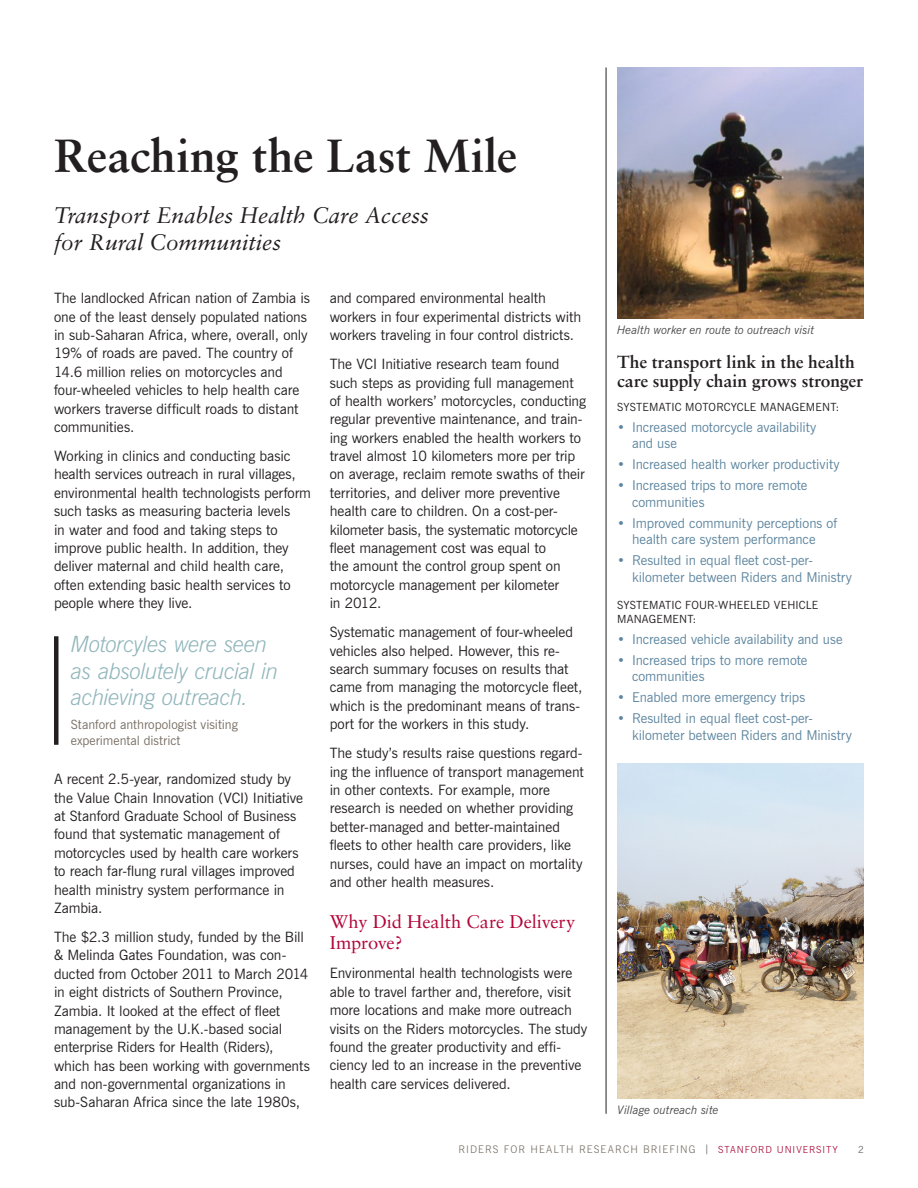
<style>
.page{position:relative;width:918px;height:1188px;background:#fff}
.page>*{position:absolute;margin:0;border:0;box-sizing:border-box;transform-origin:0 0}
.Subtitle{font:700 46.5px "Sabon LT Std";letter-spacing:-.005em;color:#231f20}
.New_quote{font:italic 300 22.5px/26.2px "News Gothic BT";letter-spacing:-.02em;color:#91b6bc}
.t1{font:italic 22.5px/27px "Sabon LT Std";letter-spacing:.005em;color:#231f20}
.Headline{font:18.3px/21px "Sabon LT Std";letter-spacing:-.01em;color:#b30437}
.t2{font:700 17.4px/19.5px "Sabon LT Std";letter-spacing:-.005em;color:#231f20}
.Body{font:14.25px/18.3px "News Gothic BT";letter-spacing:-.005em;color:#231f20}
.t3{font:13.5px/16.5px "News Gothic BT";color:#5d859f}
.Quote_large{font:12.75px/15.8px "News Gothic BT";color:#786e64}
.t4{font:italic 11.7px "News Gothic BT";letter-spacing:-.005em;color:#4b4c4d}
.t5{font:11.25px/13.5px "News Gothic BT";letter-spacing:.015em;color:#231f20}
.Body-2{font:300 10.5px "News Gothic BT";letter-spacing:.11em;color:#786e64}
.Body-3{font:9.75px "News Gothic BT";color:#6c6d70}
.s1{font-size:9.75px;color:#231f20}
.s2{font-size:9.75px;color:#a90332}
</style>
<div class="page">
<img style="left:617px;top:68px;width:247px;height:250px">
<img style="left:617px;top:763px;width:247px;height:335px">
<hr style="left:606px;top:68px;width:1px;height:1046px;background:#231f20">
<hr style="left:54px;top:636px;width:4px;height:109px;background:#231f20">
<p class="Subtitle" style="left:54px;top:127px;width:465px">Reaching the Last Mile</p>
<p class="t1" style="left:54px;top:202px;width:377px">Transport Enables Health Care Access for Rural Communities</p>
<p class="Body" style="left:54px;top:289px;width:258px">The landlocked African nation of Zambia is one of the least densely populated nations in sub-Saharan Africa, where, overall, only 19% of roads are paved. The country of 14.6 million relies on motorcycles and four-wheeled vehicles to help health care workers traverse difficult roads to distant communities.</p>
<p class="Body" style="left:54px;top:447px;width:259px">Working in clinics and conducting basic health services outreach in rural villages, environmental health technologists perform such tasks as measuring bacteria levels<br>in water and food and taking steps to improve public health. In addition, they deliver maternal and child health care, often extending basic health services to people where they live.</p>
<p class="New_quote" style="left:71px;top:631px;width:209px">Motorcyles were seen as absolutely crucial in achieving outreach.</p>
<p class="Quote_large" style="left:71px;top:716px;width:169px">Stanford anthropologist visiting experimental district</p>
<p class="Body" style="left:54px;top:770px;width:251px">A recent 2.5-year, randomized study by the Value Chain Innovation (VCI) Initiative at Stanford Graduate School of Business found that systematic management of motorcycles used by health care workers to reach far-flung rural villages improved health ministry system performance in Zambia.</p>
<p class="Body" style="left:54px;top:928px;width:257px">The $2.3 million study, funded by the Bill &amp; Melinda Gates Foundation, was con&shy;ducted from October 2011 to March 2014 in eight districts of Southern Province, Zambia. It looked at the effect of fleet management by the U.K.-based social enterprise Riders for Health (Riders), which has been working with governments and non-governmental organizations in sub-Saharan Africa since the late 1980s,</p>
<p class="Body" style="left:330px;top:289px;width:253px">and compared environmental health workers in four experimental districts with workers traveling in four control districts.</p>
<p class="Body" style="left:330px;top:355px;width:258px">The VCI Initiative research team found such steps as providing full management of health workers’ motorcycles, conducting regular preventive maintenance, and train&shy;ing workers enabled the health workers to travel almost 10 kilometers more per trip on average, reclaim remote swaths of their territories, and deliver more preventive health care to children. On a cost-per&shy;kilometer basis, the systematic motorcycle fleet management cost was equal to<br>the amount the control group spent on motorcycle management per kilometer<br>in 2012.</p>
<p class="Body" style="left:330px;top:623px;width:254px">Systematic management of four-wheeled vehicles also helped. However, this re&shy;search summary focuses on results that came from managing the motorcycle fleet, which is the predominant means of trans&shy;port for the workers in this study.</p>
<p class="Body" style="left:330px;top:744px;width:256px">The study’s results raise questions regard&shy;ing the influence of transport management in other contexts. For example, more research is needed on whether providing better-managed and better-maintained fleets to other health care providers, like nurses, could have an impact on mortality and other health measures.</p>
<p class="Headline" style="left:330px;top:911px;width:247px">Why Did Health Care Delivery<br>Improve?</p>
<p class="Body" style="left:330px;top:964px;width:259px">Environmental health technologists were able to travel farther and, therefore, visit more locations and make more outreach visits on the Riders motorcycles. The study found the greater productivity and effi&shy;ciency led to an increase in the preventive health care services delivered.</p>
<p class="t4" style="left:617px;top:323px;width:199px">Health worker en route to outreach visit</p>
<p class="t2" style="left:617px;top:351px;width:248px">The transport link in the health care supply chain grows stronger</p>
<p class="t5" style="left:617px;top:400px;width:224px">SYSTEMATIC MOTORCYCLE MANAGEMENT:</p>
<p class="t3" style="left:632px;top:418px;width:186px;text-indent:-15px">• Increased motorcycle availability and use</p>
<p class="t3" style="left:617px;top:456px;width:224px">• Increased health worker productivity</p>
<p class="t3" style="left:632px;top:477px;width:177px;text-indent:-15px">• Increased trips to more remote communities</p>
<p class="t3" style="left:617px;top:514px;width:222px;text-align:center">• Improved community perceptions of health care system performance</p>
<p class="t3" style="left:632px;top:552px;width:221px;text-indent:-15px">• Resulted in equal fleet cost-per&shy;kilometer between Riders and Ministry</p>
<p class="t5" style="left:617px;top:599px;width:203px">SYSTEMATIC FOUR-WHEELED VEHICLE<br>MANAGEMENT:</p>
<p class="t3" style="left:617px;top:631px;width:227px">• Increased vehicle availability and use</p>
<p class="t3" style="left:632px;top:652px;width:177px;text-indent:-15px">• Increased trips to more remote communities</p>
<p class="t3" style="left:617px;top:689px;width:190px">• Enabled more emergency trips</p>
<p class="t3" style="left:632px;top:710px;width:222px;text-indent:-15px">• Resulted in equal fleet cost-per&shy;kilometer between Riders and Ministry</p>
<p class="t4" style="left:617px;top:1102px;width:103px">Village outreach site</p>
<p class="Body-2" style="left:458px;top:1142px;width:381px">RIDERS FOR HEALTH RESEARCH BRIEFING <span class="s1">|</span> <span class="s2">STANFORD UNIVERSITY</span></p>
<p class="Body-3" style="left:858px;top:1143px;width:7px">2</p>
</div>
